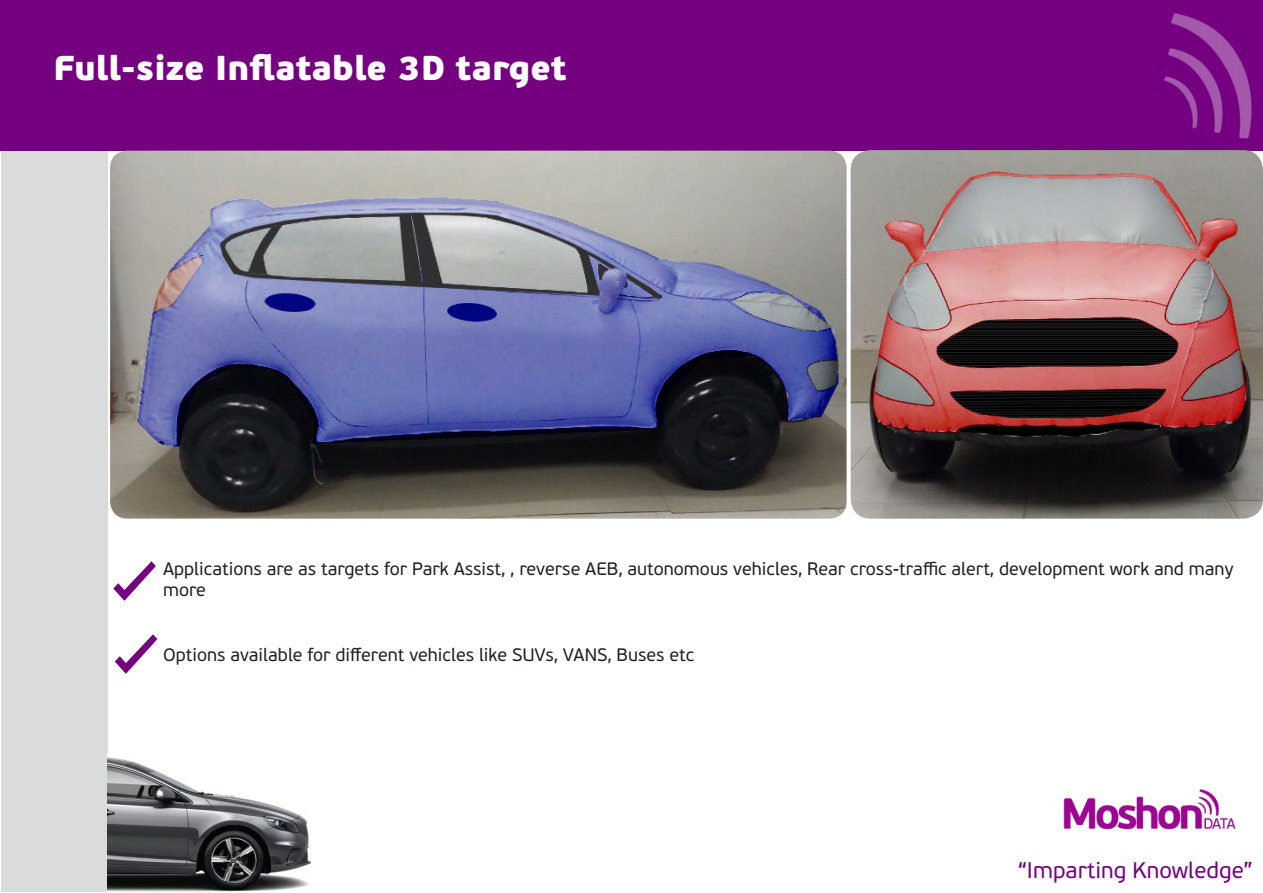
<style>
.page{position:relative;width:1263px;height:893px;background:#fff}
.page>*{position:absolute;margin:0;border:0;box-sizing:border-box;transform-origin:0 0}
.t1{font:900 34.5px "PF Beau Sans Pro";color:#fff}
.t2{font:22.5px "PF Beau Sans Pro";color:#740080}
.t3{font:18px/21.6px "PF Beau Sans Pro";color:#231f20}
</style>
<div class="page">
<div style="left:1px;top:1px;width:107px;height:891px;background:#dadbdb"></div>
<div style="left:0;top:0;width:1263px;height:151px;background:#740080"></div>
<img style="left:1063px;top:789px;width:173px;height:41px">
<img style="left:108px;top:757px;width:203px;height:135px">
<img style="left:1165px;top:13px;width:86px;height:125px">
<img style="left:110px;top:151px;width:736px;height:368px">
<img style="left:851px;top:150px;width:412px;height:369px">
<svg style="left:113px;top:561px;width:43px;height:40px"></svg>
<svg style="left:115px;top:634px;width:42px;height:40px"></svg>
<p class="t1" style="left:53px;top:46px;width:514px">Full-size Inflatable 3D target</p>
<p class="t3" style="left:163px;top:558px;width:1072px">Applications are as targets for Park Assist, , reverse AEB, autonomous vehicles, Rear cross-traffic alert, development work and many more</p>
<p class="t3" style="left:163px;top:644px;width:533px">Options available for different vehicles like SUVs, VANS, Buses etc</p>
<p class="t2" style="left:1017px;top:857px;width:237px">“Imparting Knowledge”</p>
</div>
